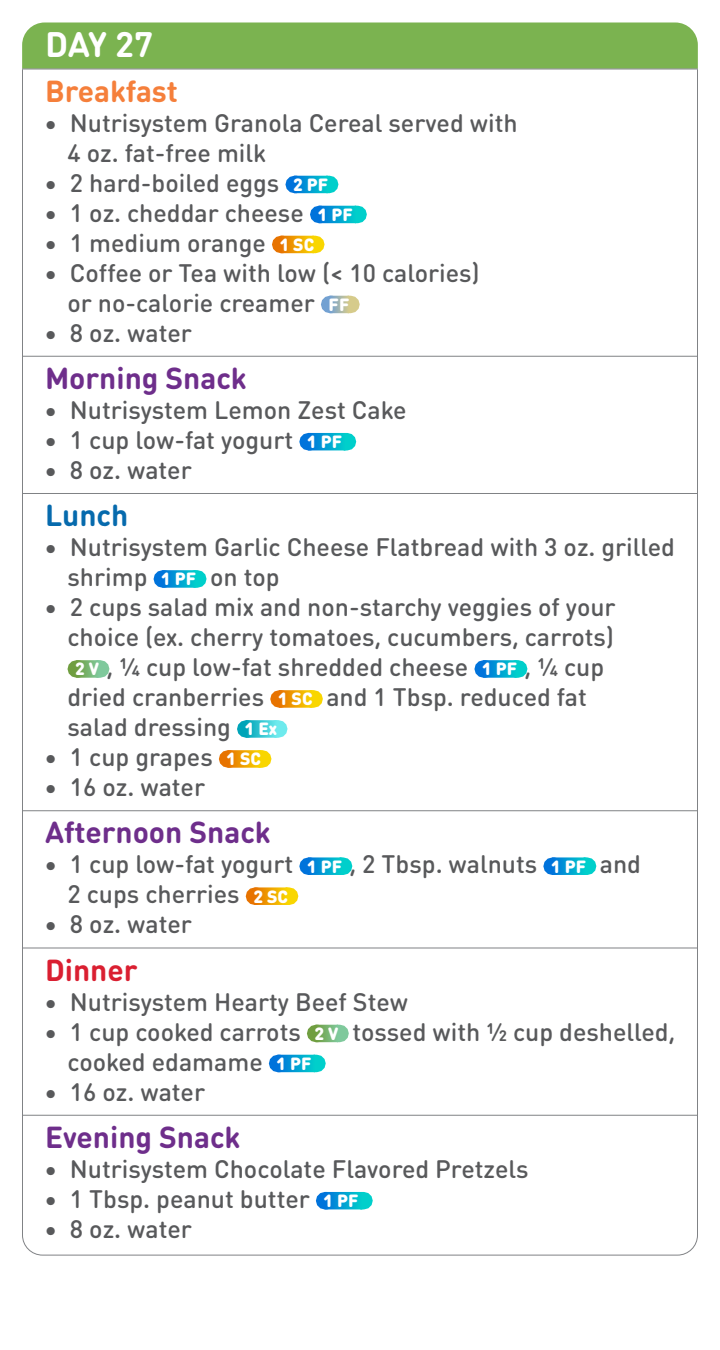
<style>
.page{position:relative;width:720px;height:1350px;background:#fff}
.page>*{position:absolute;margin:0;border:0;box-sizing:border-box;transform-origin:0 0}
.t1{font:700 35px "DIN Round OT";color:#fff}
.t2{font:700 30px "DIN Round OT";color:#6e2e8b}
.t3{font:700 30px "DIN Round OT";color:#f57f3b}
.t4{font:700 30px "DIN Round OT";color:#da1f31}
.t5{font:700 30px "DIN Round OT";color:#066aad}
.t6{font:500 25px/30px "DIN Round OT";color:#58595b}
.s1{font-weight:900;font-size:17.5px;color:#fff}
</style>
<div class="page">
<div style="left:22px;top:22px;width:676px;height:47px;background:#7bb350"></div>
<hr style="left:22px;top:69px;width:1px;height:40px;background:#808285">
<hr style="left:697px;top:69px;width:1px;height:40px;background:#808285">
<hr style="left:22px;top:69px;width:676px;height:1px;background:#808285">
<hr style="left:22px;top:102px;width:1px;height:257px;background:#808285">
<hr style="left:697px;top:102px;width:1px;height:257px;background:#808285">
<svg style="left:295px;top:176px;width:16px;height:17px"></svg>
<svg style="left:294px;top:176px;width:1px;height:17px"></svg>
<svg style="left:311px;top:176px;width:17px;height:17px"></svg>
<svg style="left:320px;top:206px;width:17px;height:17px"></svg>
<svg style="left:319px;top:206px;width:1px;height:17px"></svg>
<svg style="left:337px;top:206px;width:20px;height:17px"></svg>
<svg style="left:282px;top:236px;width:15px;height:17px"></svg>
<svg style="left:281px;top:236px;width:1px;height:17px"></svg>
<svg style="left:297px;top:236px;width:17px;height:17px"></svg>
<svg style="left:331px;top:296px;width:8px;height:17px"></svg>
<svg style="left:330px;top:296px;width:1px;height:17px"></svg>
<svg style="left:339px;top:296px;width:10px;height:17px"></svg>
<hr style="left:22px;top:357px;width:1px;height:39px;background:#808285">
<hr style="left:697px;top:357px;width:1px;height:39px;background:#808285">
<hr style="left:22px;top:356px;width:676px;height:1px;background:#808285">
<hr style="left:22px;top:389px;width:1px;height:107px;background:#808285">
<hr style="left:697px;top:389px;width:1px;height:107px;background:#808285">
<svg style="left:309px;top:433px;width:18px;height:17px"></svg>
<svg style="left:308px;top:433px;width:1px;height:17px"></svg>
<svg style="left:327px;top:433px;width:19px;height:17px"></svg>
<hr style="left:22px;top:494px;width:1px;height:39px;background:#808285">
<hr style="left:697px;top:494px;width:1px;height:39px;background:#808285">
<hr style="left:22px;top:493px;width:676px;height:1px;background:#808285">
<hr style="left:22px;top:526px;width:1px;height:287px;background:#808285">
<hr style="left:697px;top:526px;width:1px;height:287px;background:#808285">
<svg style="left:163px;top:570px;width:16px;height:18px"></svg>
<svg style="left:162px;top:570px;width:1px;height:18px"></svg>
<svg style="left:179px;top:570px;width:17px;height:18px"></svg>
<svg style="left:77px;top:660px;width:10px;height:18px"></svg>
<svg style="left:76px;top:660px;width:1px;height:18px"></svg>
<svg style="left:87px;top:660px;width:12px;height:18px"></svg>
<svg style="left:484px;top:660px;width:16px;height:18px"></svg>
<svg style="left:483px;top:660px;width:1px;height:18px"></svg>
<svg style="left:500px;top:660px;width:17px;height:18px"></svg>
<svg style="left:280px;top:690px;width:15px;height:18px"></svg>
<svg style="left:279px;top:690px;width:1px;height:18px"></svg>
<svg style="left:295px;top:690px;width:18px;height:18px"></svg>
<svg style="left:247px;top:720px;width:14px;height:18px"></svg>
<svg style="left:246px;top:720px;width:1px;height:18px"></svg>
<svg style="left:261px;top:720px;width:16px;height:18px"></svg>
<svg style="left:229px;top:750px;width:15px;height:18px"></svg>
<svg style="left:228px;top:750px;width:1px;height:18px"></svg>
<svg style="left:244px;top:750px;width:17px;height:18px"></svg>
<hr style="left:22px;top:811px;width:1px;height:40px;background:#808285">
<hr style="left:697px;top:811px;width:1px;height:40px;background:#808285">
<hr style="left:22px;top:810px;width:676px;height:1px;background:#808285">
<hr style="left:22px;top:843px;width:1px;height:108px;background:#808285">
<hr style="left:697px;top:843px;width:1px;height:108px;background:#808285">
<svg style="left:309px;top:857px;width:16px;height:18px"></svg>
<svg style="left:308px;top:857px;width:1px;height:18px"></svg>
<svg style="left:325px;top:857px;width:17px;height:18px"></svg>
<svg style="left:553px;top:857px;width:16px;height:18px"></svg>
<svg style="left:552px;top:857px;width:1px;height:18px"></svg>
<svg style="left:569px;top:857px;width:17px;height:18px"></svg>
<svg style="left:255px;top:887px;width:16px;height:18px"></svg>
<svg style="left:254px;top:887px;width:1px;height:18px"></svg>
<svg style="left:271px;top:887px;width:17px;height:18px"></svg>
<hr style="left:22px;top:948px;width:1px;height:40px;background:#808285">
<hr style="left:697px;top:948px;width:1px;height:40px;background:#808285">
<hr style="left:22px;top:948px;width:676px;height:1px;background:#808285">
<hr style="left:22px;top:981px;width:1px;height:137px;background:#808285">
<hr style="left:697px;top:981px;width:1px;height:137px;background:#808285">
<svg style="left:317px;top:1025px;width:10px;height:17px"></svg>
<svg style="left:316px;top:1025px;width:1px;height:17px"></svg>
<svg style="left:327px;top:1025px;width:12px;height:17px"></svg>
<svg style="left:279px;top:1055px;width:17px;height:17px"></svg>
<svg style="left:278px;top:1055px;width:1px;height:17px"></svg>
<svg style="left:296px;top:1055px;width:20px;height:17px"></svg>
<hr style="left:22px;top:1116px;width:1px;height:39px;background:#808285">
<hr style="left:697px;top:1116px;width:1px;height:39px;background:#808285">
<hr style="left:22px;top:1115px;width:676px;height:1px;background:#808285">
<hr style="left:22px;top:1148px;width:1px;height:77px;background:#808285">
<hr style="left:697px;top:1148px;width:1px;height:77px;background:#808285">
<svg style="left:22px;top:1192px;width:676px;height:64px"></svg>
<h1 class="t1" style="left:45px;top:21px;width:110px">DAY 27</h1>
<p class="t3" style="left:45px;top:71px;width:134px">Breakfast</p>
<p class="t6" style="left:67px;top:107px;width:452px;text-indent:-23px">• Nutrisystem Granola Cereal served with<br>4 oz. fat-free milk</p>
<p class="t6" style="left:44px;top:167px;width:286px">• 2 hard-boiled eggs <span class="s1">2 PF</span></p>
<p class="t6" style="left:44px;top:197px;width:310px">• 1 oz. cheddar cheese <span class="s1">1 PF</span></p>
<p class="t6" style="left:44px;top:227px;width:272px">• 1 medium orange <span class="s1">1 SC</span></p>
<p class="t6" style="left:68px;top:257px;width:414px;text-indent:-23px">• Coffee or Tea with low (&lt; 10 calories) or no-calorie creamer <span class="s1">FF</span></p>
<p class="t6" style="left:44px;top:317px;width:149px">• 8 oz. water</p>
<p class="t2" style="left:45px;top:359px;width:203px">Morning Snack</p>
<p class="t6" style="left:44px;top:395px;width:364px">• Nutrisystem Lemon Zest Cake</p>
<p class="t6" style="left:44px;top:425px;width:299px">• 1 cup low-fat yogurt <span class="s1">1 PF</span></p>
<p class="t6" style="left:44px;top:455px;width:149px">• 8 oz. water</p>
<p class="t5" style="left:45px;top:496px;width:85px">Lunch</p>
<p class="t6" style="left:68px;top:532px;width:609px;text-indent:-23px">• Nutrisystem Garlic Cheese Flatbread with 3 oz. grilled shrimp <span class="s1">1 PF</span> on top</p>
<p class="t6" style="left:44px;top:592px;width:573px">• 2 cups salad mix and non-starchy veggies of your</p>
<p class="t6" style="left:68px;top:622px;width:548px">choice (ex. cherry tomatoes, cucumbers, carrots)</p>
<p class="t6" style="left:75px;top:652px;width:530px"><span class="s1">2 V</span> , 1/4 cup low-fat shredded cheese <span class="s1">1 PF</span> , 1/4 cup</p>
<p class="t6" style="left:68px;top:682px;width:521px">dried cranberries <span class="s1">1 SC</span> and 1 Tbsp. reduced fat</p>
<p class="t6" style="left:68px;top:712px;width:211px">salad dressing <span class="s1">1 Ex</span></p>
<p class="t6" style="left:44px;top:742px;width:219px">• 1 cup grapes <span class="s1">1 SC</span></p>
<p class="t6" style="left:44px;top:772px;width:162px">• 16 oz. water</p>
<p class="t2" style="left:45px;top:813px;width:227px">Afternoon Snack</p>
<p class="t6" style="left:67px;top:849px;width:575px;text-indent:-23px">• 1 cup low-fat yogurt <span class="s1">1 PF</span> , 2 Tbsp. walnuts <span class="s1">1 PF</span> and<br>2 cups cherries <span class="s1">2 SC</span></p>
<p class="t6" style="left:44px;top:909px;width:149px">• 8 oz. water</p>
<p class="t4" style="left:45px;top:950px;width:94px">Dinner</p>
<p class="t6" style="left:44px;top:986px;width:365px">• Nutrisystem Hearty Beef Stew</p>
<p class="t6" style="left:67px;top:1016px;width:609px;text-indent:-23px">• 1 cup cooked carrots <span class="s1">2 V</span> tossed with 1/2 cup deshelled, cooked edamame <span class="s1">1 PF</span></p>
<p class="t6" style="left:44px;top:1076px;width:162px">• 16 oz. water</p>
<p class="t2" style="left:45px;top:1118px;width:197px">Evening Snack</p>
<p class="t6" style="left:44px;top:1154px;width:486px">• Nutrisystem Chocolate Flavored Pretzels</p>
<p class="t6" style="left:44px;top:1184px;width:316px">• 1 Tbsp. peanut butter <span class="s1">1 PF</span></p>
<p class="t6" style="left:44px;top:1214px;width:149px">• 8 oz. water</p>
</div>
